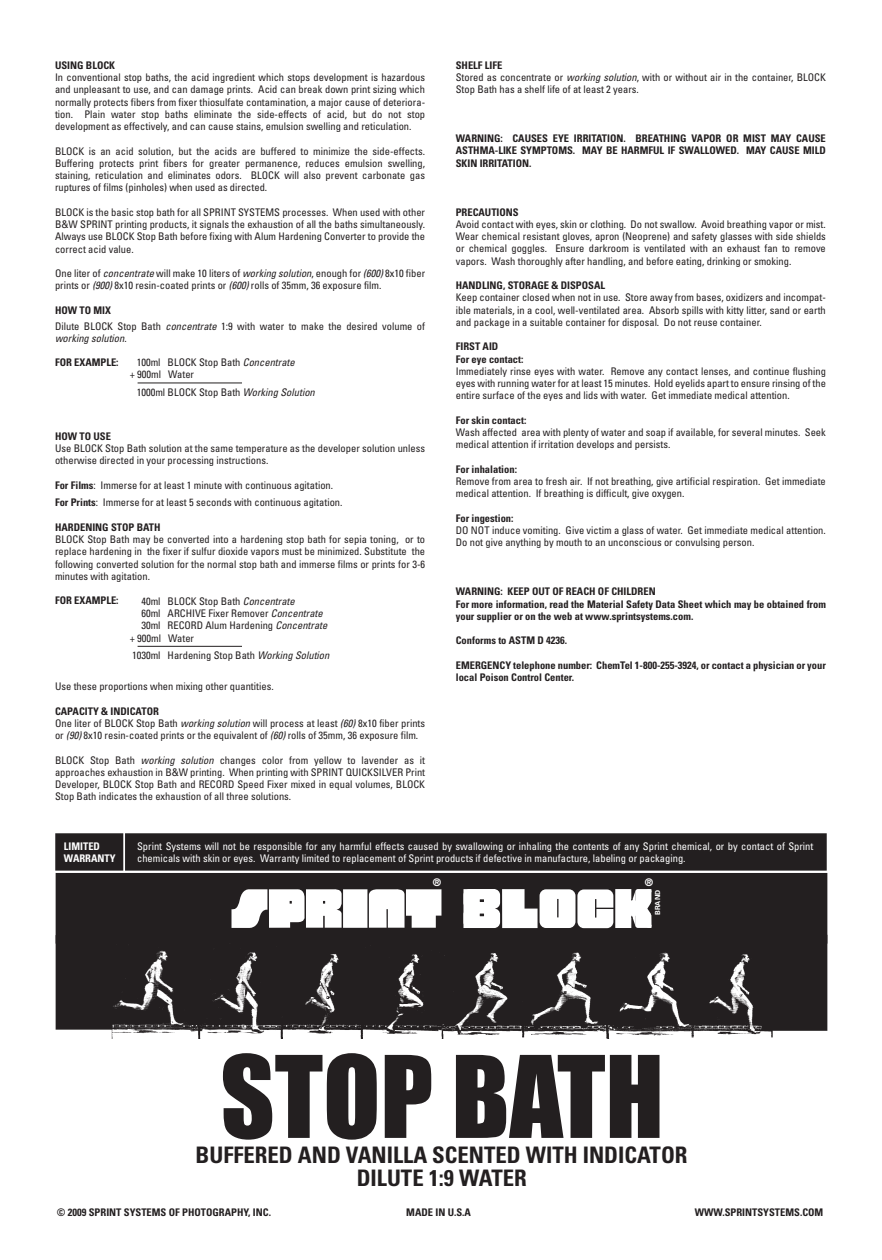
<style>
.page{position:relative;width:882px;height:1260px;background:#fff}
.page>*{position:absolute;margin:0;border:0;box-sizing:border-box;transform-origin:0 0}
.t1{font:105px "Impact";color:#231f20}
.t2{font:700 condensed 22.75px "Univers";color:#231f20}
.t3{font:condensed 10.5px/12.2px "Univers";color:#231f20}
.t4{font:700 condensed 10.5px/12.2px "Univers";color:#231f20}
.t5{font:condensed 10.5px/11.4px "Univers";color:#fff}
.t6{font:italic condensed 10.5px "Univers";color:#231f20}
.t7{font:700 condensed 10.5px/11.4px "Univers";color:#fff}
.t8{font:900 10.5px "Univers";color:#fff}
.t9{font:700 7px "Univers";color:#fff}
.s1{font-style:italic}
.s2{font-weight:700}
.s3{font-style:normal}
</style>
<div class="page">
<div style="left:56px;top:873px;width:771px;height:71px;background:#231f20"></div>
<img style="left:112px;top:944px;width:661px;height:95px">
<div style="left:56px;top:935px;width:56px;height:95px;background:#231f20"></div>
<div style="left:762px;top:935px;width:65px;height:96px;background:#231f20"></div>
<div style="left:343px;top:889px;width:24px;height:39px;background:#fff"></div>
<svg style="left:369px;top:889px;width:72px;height:39px"></svg>
<svg style="left:232px;top:889px;width:110px;height:39px"></svg>
<svg style="left:463px;top:889px;width:151px;height:39px"></svg>
<div style="left:615px;top:889px;width:16px;height:39px;background:#fff"></div>
<svg style="left:631px;top:889px;width:21px;height:39px"></svg>
<svg style="left:137px;top:382px;width:105px;height:2px"></svg>
<svg style="left:137px;top:645px;width:105px;height:2px"></svg>
<div style="left:55px;top:833px;width:772px;height:38px;background:#231f20"></div>
<svg style="left:122px;top:833px;width:4px;height:40px"></svg>
<p class="t4" style="left:55px;top:59px;width:62px">USING BLOCK</p>
<p class="t3" style="left:55px;top:71px;width:372px;text-align:justify">In conventional stop baths, the acid ingredient which stops development is hazardous and unpleasant to use, and can damage prints. Acid can break down print sizing which normally protects fibers from fixer thiosulfate contamination, a major cause of deteriora&shy;tion. Plain water stop baths eliminate the side-effects of acid, but do not stop development as effectively, and can cause stains, emulsion swelling and reticulation.</p>
<p class="t3" style="left:55px;top:145px;width:372px;text-align:justify">BLOCK is an acid solution, but the acids are buffered to minimize the side-effects.<br>Buffering protects print fibers for greater permanence, reduces emulsion swelling, staining, reticulation and eliminates odors. BLOCK will also prevent carbonate gas ruptures of films (pinholes) when used as directed.</p>
<p class="t3" style="left:55px;top:206px;width:372px;text-align:justify">BLOCK is the basic stop bath for all SPRINT SYSTEMS processes. When used with other B&amp;W SPRINT printing products, it signals the exhaustion of all the baths simultaneously.<br>Always use BLOCK Stop Bath before fixing with Alum Hardening Converter to provide the correct acid value.</p>
<p class="t3" style="left:55px;top:267px;width:372px">One liter of <span class="s1">concentrate</span> will make 10 liters of <span class="s1">working solution</span>, enough for <span class="s1">(600)</span> 8x10 fiber prints or <span class="s1">(900)</span> 8x10 resin-coated prints or <span class="s1">(600)</span> rolls of 35mm, 36 exposure film.</p>
<p class="t3" style="left:55px;top:302px;width:372px;line-height:15.8px"><span class="s2">HOW TO MIX<br></span>Dilute BLOCK Stop Bath <span class="s1">concentrate</span> 1:9 with water to make the desired volume of</p>
<p class="t6" style="left:55px;top:331px;width:73px">working solution<span class="s3">.</span></p>
<p class="t4" style="left:55px;top:356px;width:65px">FOR EXAMPLE:</p>
<p class="t3" style="left:130px;top:356px;width:167px;text-indent:7px">100ml BLOCK Stop Bath <span class="s1">Concentrate </span>+ 900ml Water</p>
<p class="t3" style="left:137px;top:386px;width:180px">1000ml BLOCK Stop Bath <span class="s1">Working Solution</span></p>
<p class="t4" style="left:55px;top:430px;width:57px">HOW TO USE</p>
<p class="t3" style="left:55px;top:442px;width:372px">Use BLOCK Stop Bath solution at the same temperature as the developer solution unless otherwise directed in your processing instructions.</p>
<p class="t3" style="left:55px;top:476px;width:289px;line-height:17.5px"><span class="s2">For Films</span>: Immerse for at least 1 minute with continuous agitation.<br><span class="s2">For Prints</span>: Immerse for at least 5 seconds with continuous agitation.</p>
<p class="t4" style="left:55px;top:521px;width:107px">HARDENING STOP BATH</p>
<p class="t3" style="left:55px;top:533px;width:372px;text-align:justify">BLOCK Stop Bath may be converted into a hardening stop bath for sepia toning, or to replace hardening in the fixer if sulfur dioxide vapors must be minimized. Substitute the following converted solution for the normal stop bath and immerse films or prints for 3-6 minutes with agitation.</p>
<p class="t4" style="left:55px;top:594px;width:65px">FOR EXAMPLE:</p>
<p class="t3" style="left:141px;top:595px;width:155px">40ml BLOCK Stop Bath <span class="s1">Concentrate</span></p>
<p class="t3" style="left:141px;top:607px;width:183px">60ml ARCHIVE Fixer Remover <span class="s1">Concentrate</span></p>
<p class="t3" style="left:141px;top:619px;width:188px">30ml RECORD Alum Hardening <span class="s1">Concentrate</span></p>
<p class="t3" style="left:130px;top:632px;width:66px">+ 900ml Water</p>
<p class="t3" style="left:132px;top:649px;width:199px">1030ml Hardening Stop Bath <span class="s1">Working Solution</span></p>
<p class="t3" style="left:55px;top:680px;width:220px">Use these proportions when mixing other quantities.</p>
<p class="t3" style="left:55px;top:705px;width:372px"><span class="s2">CAPACITY &amp; INDICATOR<br></span>One liter of BLOCK Stop Bath <span class="s1">working solution</span> will process at least <span class="s1">(60)</span> 8x10 fiber prints or <span class="s1">(90)</span> 8x10 resin-coated prints or the equivalent of <span class="s1">(60)</span> rolls of 35mm, 36 exposure film.</p>
<p class="t3" style="left:55px;top:754px;width:372px;text-align:justify">BLOCK Stop Bath <span class="s1">working solution</span> changes color from yellow to lavender as it approaches exhaustion in B&amp;W printing. When printing with SPRINT QUICKSILVER Print Developer, BLOCK Stop Bath and RECORD Speed Fixer mixed in equal volumes, BLOCK Stop Bath indicates the exhaustion of all three solutions.</p>
<p class="t3" style="left:456px;top:59px;width:372px"><span class="s2">SHELF LIFE<br></span>Stored as concentrate or <span class="s1">working solution</span>, with or without air in the container, BLOCK<br>Stop Bath has a shelf life of at least 2 years.</p>
<p class="t4" style="left:456px;top:132px;width:372px;text-align:justify">WARNING: CAUSES EYE IRRITATION. BREATHING VAPOR OR MIST MAY CAUSE ASTHMA-LIKE SYMPTOMS. MAY BE HARMFUL IF SWALLOWED. MAY CAUSE MILD SKIN IRRITATION.</p>
<p class="t4" style="left:456px;top:206px;width:65px">PRECAUTIONS</p>
<p class="t3" style="left:456px;top:218px;width:372px;text-align:justify">Avoid contact with eyes, skin or clothing. Do not swallow. Avoid breathing vapor or mist.<br>Wear chemical resistant gloves, apron (Neoprene) and safety glasses with side shields or chemical goggles. Ensure darkroom is ventilated with an exhaust fan to remove vapors. Wash thoroughly after handling, and before eating, drinking or smoking.</p>
<p class="t4" style="left:456px;top:279px;width:151px">HANDLING, STORAGE &amp; DISPOSAL</p>
<p class="t3" style="left:456px;top:291px;width:372px;text-align:justify">Keep container closed when not in use. Store away from bases, oxidizers and incompat&shy;ible materials, in a cool, well-ventilated area. Absorb spills with kitty litter, sand or earth and package in a suitable container for disposal. Do not reuse container.</p>
<p class="t4" style="left:456px;top:340px;width:69px">FIRST AID<br>For eye contact:</p>
<p class="t3" style="left:456px;top:365px;width:372px;text-align:justify">Immediately rinse eyes with water. Remove any contact lenses, and continue flushing eyes with running water for at least 15 minutes. Hold eyelids apart to ensure rinsing of the entire surface of the eyes and lids with water. Get immediate medical attention.</p>
<p class="t4" style="left:456px;top:414px;width:72px">For skin contact:</p>
<p class="t3" style="left:456px;top:426px;width:372px">Wash affected area with plenty of water and soap if available, for several minutes. Seek medical attention if irritation develops and persists.</p>
<p class="t4" style="left:456px;top:463px;width:63px">For inhalation:</p>
<p class="t3" style="left:456px;top:475px;width:372px">Remove from area to fresh air. If not breathing, give artificial respiration. Get immediate medical attention. If breathing is difficult, give oxygen.</p>
<p class="t4" style="left:456px;top:512px;width:59px">For ingestion:</p>
<p class="t3" style="left:456px;top:524px;width:372px">DO NOT induce vomiting. Give victim a glass of water. Get immediate medical attention.<br>Do not give anything by mouth to an unconscious or convulsing person.</p>
<p class="t4" style="left:456px;top:585px;width:372px">WARNING: KEEP OUT OF REACH OF CHILDREN<br>For more information, read the Material Safety Data Sheet which may be obtained from your supplier or on the web at www.sprintsystems.com.</p>
<p class="t4" style="left:456px;top:634px;width:113px">Conforms to ASTM D 4236.</p>
<p class="t4" style="left:456px;top:659px;width:372px">EMERGENCY telephone number: ChemTel 1-800-255-3924, or contact a physician or your local Poison Control Center.</p>
<p class="t7" style="left:64px;top:841px;width:53px">LIMITED<br>WARRANTY</p>
<p class="t5" style="left:137px;top:841px;width:678px">Sprint Systems will not be responsible for any harmful effects caused by swallowing or inhaling the contents of any Sprint chemical, or by contact of Sprint chemicals with skin or eyes. Warranty limited to replacement of Sprint products if defective in manufacture, labeling or packaging.</p>
<p class="t8" style="left:433px;top:876px;width:10px">®</p>
<p class="t8" style="left:645px;top:876px;width:10px">®</p>
<p class="t9" style="left:653px;top:915px;width:26px;rotate:-90deg">BRAND</p>
<h1 class="t1" style="left:220px;top:1032px;width:445px">STOP BATH</h1>
<h2 class="t2" style="left:357px;top:1164px;width:172px">DILUTE 1:9 WATER</h2>
<h2 class="t2" style="left:196px;top:1141px;width:493px">BUFFERED AND VANILLA SCENTED WITH INDICATOR</h2>
<p class="t4" style="left:57px;top:1207px;width:216px">© 2009 SPRINT SYSTEMS OF PHOTOGRAPHY, INC.</p>
<p class="t4" style="left:406px;top:1207px;width:66px">MADE IN U.S.A</p>
<p class="t4" style="left:695px;top:1207px;width:130px">WWW.SPRINTSYSTEMS.COM</p>
</div>
